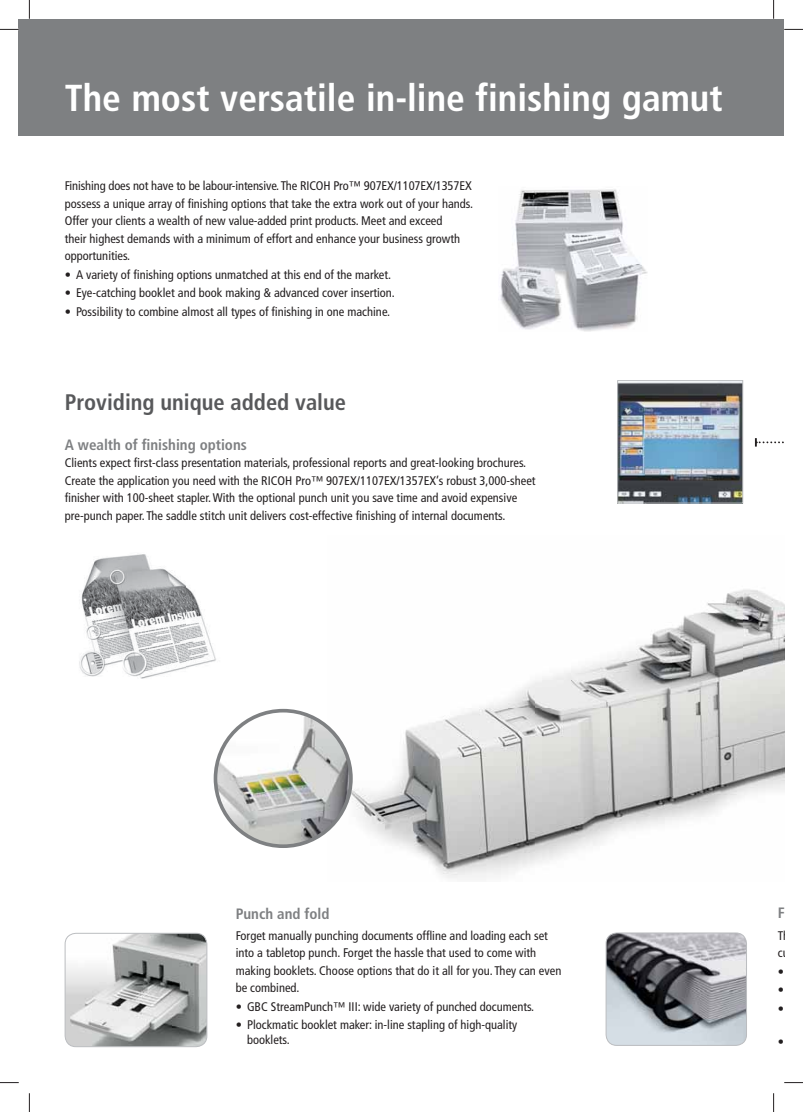
<style>
.page{position:relative;width:803px;height:1112px;background:#fff}
.page>*{position:absolute;margin:0;border:0;box-sizing:border-box;transform-origin:0 0}
.t1{font:700 condensed 37.5px "Frutiger";color:#fff}
.t2{font:700 condensed 22.5px "Frutiger";color:#58595b}
.t3{font:700 condensed 15px "Frutiger";color:#7e8082}
.t4{font:condensed 12.5px/17.5px "Frutiger";color:#231f20}
</style>
<div class="page">
<img style="left:328px;top:589px;width:456px;height:290px">
<div style="left:19px;top:19px;width:765px;height:116px;background:#7e8082"></div>
<svg style="left:755px;top:438px;width:29px;height:8px"></svg>
<img style="left:215px;top:710px;width:136px;height:136px;border-radius:50%">
<div style="left:214px;top:708px;width:139px;height:139px;border:4px solid #7e8082;border-radius:50%"></div>
<img style="left:500px;top:189px;width:147px;height:142px">
<img style="left:79px;top:554px;width:137px;height:125px">
<img style="left:65px;top:933px;width:142px;height:113px;border-radius:11px">
<div style="left:65px;top:932px;width:142px;height:114px;border:1px solid #bbbdc0;border-radius:11px"></div>
<img style="left:606px;top:932px;width:140px;height:113px;border-radius:11px">
<div style="left:606px;top:932px;width:141px;height:113px;border:1px solid #bbbdc0;border-radius:11px"></div>
<img style="left:619px;top:382px;width:122px;height:119px">
<div style="left:617px;top:380px;width:126px;height:123px;border:1px solid #bbbdc0"></div>
<svg style="left:0;top:29px;width:19px;height:1px"></svg>
<svg style="left:784px;top:29px;width:19px;height:1px"></svg>
<svg style="left:0;top:1082px;width:19px;height:1px"></svg>
<svg style="left:784px;top:1082px;width:19px;height:1px"></svg>
<svg style="left:29px;top:0;width:1px;height:19px"></svg>
<svg style="left:29px;top:1093px;width:1px;height:18px"></svg>
<svg style="left:773px;top:0;width:1px;height:19px"></svg>
<svg style="left:773px;top:1093px;width:1px;height:18px"></svg>
<h1 class="t1" style="left:65px;top:83px;width:659px">The most versatile in-line finishing gamut</h1>
<p class="t4" style="left:65px;top:178px;width:410px">Finishing does not have to be labour-intensive. The RICOH Pro™ 907EX/1107EX/1357EX possess a unique array of finishing options that take the extra work out of your hands.<br>Offer your clients a wealth of new value-added print products. Meet and exceed<br>their highest demands with a minimum of effort and enhance your business growth opportunities.</p>
<p class="t4" style="left:65px;top:267px;width:328px">• A variety of finishing options unmatched at this end of the market.</p>
<p class="t4" style="left:65px;top:285px;width:332px">• Eye-catching booklet and book making &amp; advanced cover insertion.</p>
<p class="t4" style="left:65px;top:304px;width:327px">• Possibility to combine almost all types of finishing in one machine.</p>
<h2 class="t2" style="left:65px;top:392px;width:283px">Providing unique added value</h2>
<p class="t3" style="left:65px;top:438px;width:184px">A wealth of finishing options</p>
<p class="t4" style="left:65px;top:455px;width:472px">Clients expect first-class presentation materials, professional reports and great-looking brochures.<br>Create the application you need with the RICOH Pro™ 907EX/1107EX/1357EX’s robust 3,000-sheet finisher with 100-sheet stapler. With the optional punch unit you save time and avoid expensive pre-punch paper. The saddle stitch unit delivers cost-effective finishing of internal documents.</p>
<p class="t3" style="left:236px;top:907px;width:95px">Punch and fold</p>
<p class="t4" style="left:236px;top:927px;width:327px">Forget manually punching documents offline and loading each set into a tabletop punch. Forget the hassle that used to come with making booklets. Choose options that do it all for you. They can even be combined.</p>
<p class="t4" style="left:236px;top:998px;width:300px">• GBC StreamPunch™ III: wide variety of punched documents.</p>
<p class="t4" style="left:247px;top:1018px;width:272px;line-height:15px;text-indent:-11px">• Plockmatic booklet maker: in-line stapling of high-quality booklets.</p>
<p class="t3" style="left:778px;top:906px;width:8px">F</p>
<p class="t4" style="left:778px;top:926px;width:13px;line-height:18.2px">Th cu • • •</p>
<p class="t4" style="left:778px;top:1033px;width:8px">•</p>
</div>
